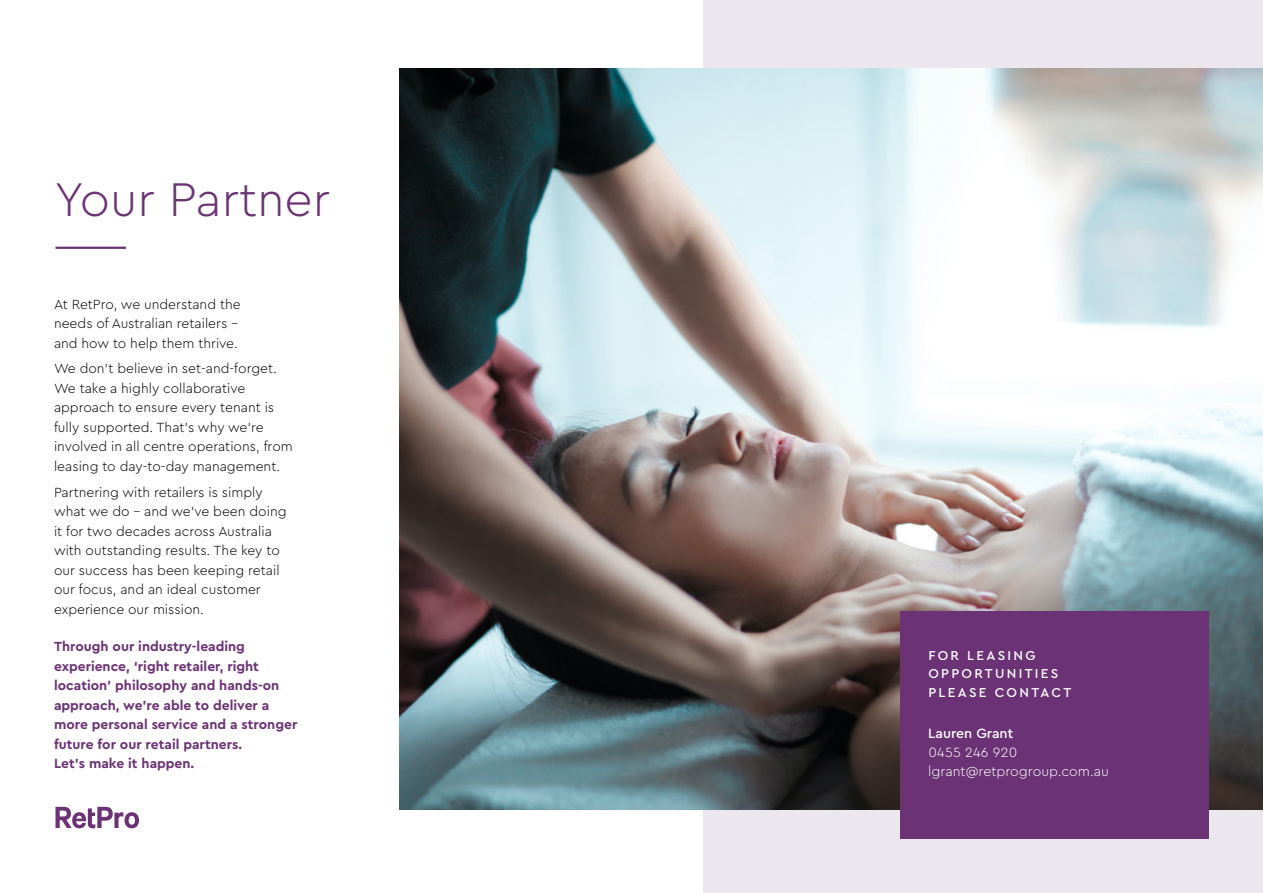
<style>
.page{position:relative;width:1263px;height:893px;background:#fff}
.page>*{position:absolute;margin:0;border:0;box-sizing:border-box;transform-origin:0 0}
.COPY{font:300 49.5px "Cera GR";color:#6b3275}
.COPY-2{font:300 14.1px/19px "Cera GR";color:#fff}
.COPY-3{font:300 13.8px/19.5px "Cera GR";color:#000}
.COPY-4{font:700 13.8px/19.5px "Cera GR";color:#6b3275}
.SUBHEADING{font:500 13.5px/18.3px "Cera GR";letter-spacing:.17em;color:#fff}
.s1{font-weight:500}
</style>
<div class="page">
<div style="left:704px;top:0;width:559px;height:893px;background:#ece6ee"></div>
<img style="left:400px;top:69px;width:863px;height:741px">
<div style="left:901px;top:611px;width:308px;height:228px;background:#6b3275"></div>
<hr style="left:56px;top:247px;width:70px;height:2px;background:#6b3275">
<svg style="left:55px;top:807px;width:84px;height:21px"></svg>
<p class="COPY" style="left:54px;top:171px;width:278px">Your Partner</p>
<p class="COPY-3" style="left:54px;top:294px;width:188px">At RetPro, we understand the needs of Australian retailers – and how to help them thrive.</p>
<p class="COPY-3" style="left:54px;top:359px;width:240px">We don’t believe in set-and-forget.<br>We take a highly collaborative approach to ensure every tenant is fully supported. That’s why we’re involved in all centre operations, from leasing to day-to-day management.</p>
<p class="COPY-3" style="left:54px;top:482px;width:234px">Partnering with retailers is simply what we do – and we’ve been doing it for two decades across Australia with outstanding results. The key to our success has been keeping retail our focus, and an ideal customer experience our mission.</p>
<p class="COPY-4" style="left:54px;top:637px;width:245px">Through our industry-leading experience, ‘right retailer, right location’ philosophy and hands-on approach, we’re able to deliver a more personal service and a stronger future for our retail partners.<br>Let’s make it happen.</p>
<p class="SUBHEADING" style="left:928px;top:646px;width:132px">FOR LEASING<br>OPPORTUNITIES</p>
<p class="SUBHEADING" style="left:928px;top:683px;width:145px">PLEASE CONTACT</p>
<p class="COPY-2" style="left:928px;top:724px;width:182px"><span class="s1">Lauren Grant<br></span>0455 246 920 lgrant@retprogroup.com.au</p>
</div>
